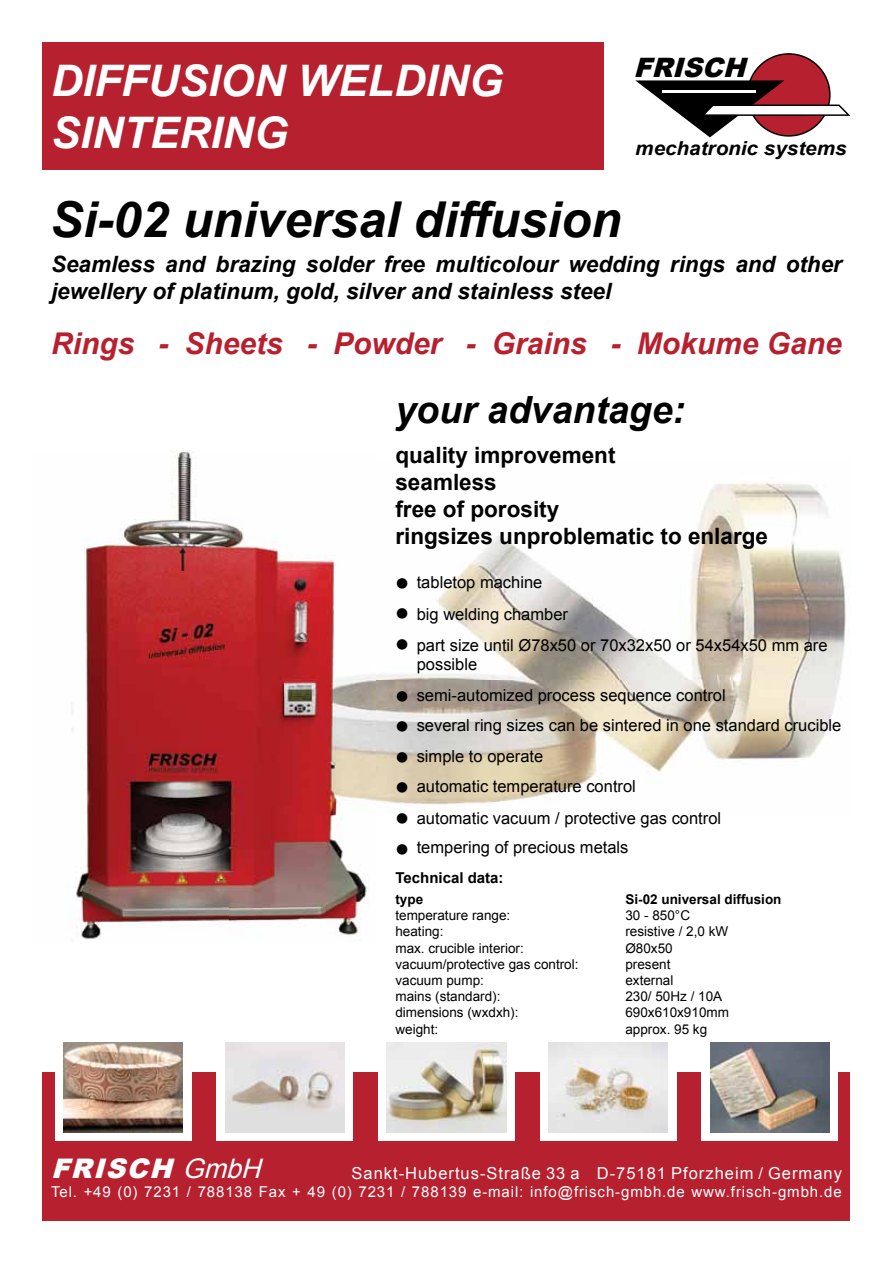
<style>
.page{position:relative;width:893px;height:1263px;background:#fff}
.page>*{position:absolute;margin:0;border:0;box-sizing:border-box;transform-origin:0 0}
.t1{font:italic 700 49.5px "Arial";color:#000}
.t2{font:italic 700 43.5px/52.2px "Arial";color:#fff}
.t3{font:italic 700 37.5px "Arial";color:#000}
.t4{font:italic 700 30px "Arial";color:#b7202e}
.t5{font:italic 900 27px "Arial";color:#fff}
.t6{font:italic 900 26.7px "Arial";color:#000}
.t7{font:italic 700 22.5px/27px "Arial";color:#000}
.t8{font:700 22.5px/27px "Arial";color:#000}
.t9{font:italic 700 19.35px "Arial";color:#000;scale:1.07 1}
.t10{font:18px/30.6px "Wingdings";color:#000;text-align:justify}
.t11{font:16.5px/30.5px "Arial";color:#000}
.t12{font:16.5px "Arial";letter-spacing:.06em;color:#fff}
.t13{font:15px "Arial";letter-spacing:.06em;color:#fff}
.t14{font:700 15px "Arial";color:#000}
.t15{font:13.5px/16.2px "Arial";color:#000}
.t16{font:700 13.5px "Arial";color:#000}
.s1{font-weight:400}
</style>
<div class="page">
<div style="left:43px;top:1071px;width:807px;height:149px;background:#b7202e"></div>
<div style="left:217px;top:1043px;width:136px;height:98px;background:#fff"></div>
<div style="left:378px;top:1043px;width:136px;height:98px;background:#fff"></div>
<div style="left:540px;top:1043px;width:136px;height:98px;background:#fff"></div>
<div style="left:702px;top:1043px;width:136px;height:98px;background:#fff"></div>
<div style="left:55px;top:1043px;width:136px;height:98px;background:#fff"></div>
<img style="left:710px;top:1043px;width:119px;height:89px">
<img style="left:225px;top:1043px;width:119px;height:89px">
<img style="left:549px;top:1043px;width:119px;height:89px">
<img style="left:387px;top:1043px;width:119px;height:89px">
<img style="left:64px;top:1043px;width:119px;height:89px">
<svg style="left:635px;top:53px;width:215px;height:84px"></svg>
<hr style="left:662px;top:91px;width:94px;height:2px;background:#fff">
<img style="left:375px;top:482px;width:474px;height:323px">
<div style="left:43px;top:43px;width:561px;height:127px;background:#b7202e"></div>
<img style="left:71px;top:451px;width:157px;height:488px">
<img style="left:228px;top:524px;width:57px;height:222px">
<img style="left:228px;top:746px;width:98px;height:176px">
<img style="left:326px;top:814px;width:42px;height:121px">
<img style="left:285px;top:554px;width:90px;height:260px">
<h2 class="t2" style="left:51px;top:56px;width:453px">DIFFUSION WELDING<br>SINTERING</h2>
<h3 class="t6" style="left:634px;top:49px;width:123px">FRISCH</h3>
<p class="t9" style="left:635px;top:135px;width:199px">mechatronic systems</p>
<h1 class="t1" style="left:50px;top:187px;width:573px">Si-02 universal diffusion</h1>
<h3 class="t7" style="left:51px;top:251px;width:792px">Seamless and brazing solder free multicolour wedding rings and other jewellery of platinum, gold, silver and stainless steel</h3>
<h3 class="t4" style="left:51px;top:323px;width:792px">Rings - Sheets - Powder - Grains - Mokume Gane</h3>
<h3 class="t3" style="left:395px;top:385px;width:291px">your advantage:</h3>
<h3 class="t8" style="left:395px;top:443px;width:374px">quality improvement<br>seamless<br>free of porosity<br>ringsizes unproblematic to enlarge</h3>
<p class="t11" style="left:417px;top:567px;width:127px">tabletop machine</p>
<p class="t10" style="left:395px;top:568px;width:15px">●</p>
<p class="t11" style="left:395px;top:599px;width:174px">● big welding chamber</p>
<p class="t11" style="left:395px;top:630px;width:434px">● part size until Ø78x50 or 70x32x50 or 54x54x50 mm are</p>
<p class="t10" style="left:395px;top:681px;width:15px">● ● ● ●</p>
<p class="t11" style="left:395px;top:803px;width:327px">● automatic vacuum / protective gas control</p>
<p class="t10" style="left:395px;top:834px;width:15px">●</p>
<p class="t11" style="left:417px;top:649px;width:426px">possible<br>semi-automized process sequence control<br>several ring sizes can be sintered in one standard crucible simple to operate<br>automatic temperature control</p>
<p class="t11" style="left:417px;top:832px;width:213px">tempering of precious metals</p>
<p class="t16" style="left:395px;top:890px;width:29px">type</p>
<p class="t15" style="left:395px;top:907px;width:185px">temperature range:<br>heating:<br>max. crucible interior: vacuum/protective gas control: vacuum pump:<br>mains (standard):<br>dimensions (wxdxh):<br>weight:</p>
<p class="t14" style="left:395px;top:867px;width:110px">Technical data:</p>
<p class="t16" style="left:625px;top:890px;width:158px">Si-02 universal diffusion</p>
<p class="t15" style="left:625px;top:907px;width:105px">30 - 850°C resistive / 2,0 kW<br>Ø80x50<br>present<br>external<br>230/ 50Hz / 10A<br>690x610x910mm approx. 95 kg</p>
<h3 class="t5" style="left:51px;top:1149px;width:220px">FRISCH <span class="s1">GmbH</span></h3>
<p class="t12" style="left:352px;top:1162px;width:492px">Sankt-Hubertus-Straße 33 a D-75181 Pforzheim / Germany</p>
<p class="t13" style="left:51px;top:1182px;width:792px">Tel. +49 (0) 7231 / 788138 Fax + 49 (0) 7231 / 788139 e-mail: info@frisch-gmbh.de www.frisch-gmbh.de</p>
</div>
